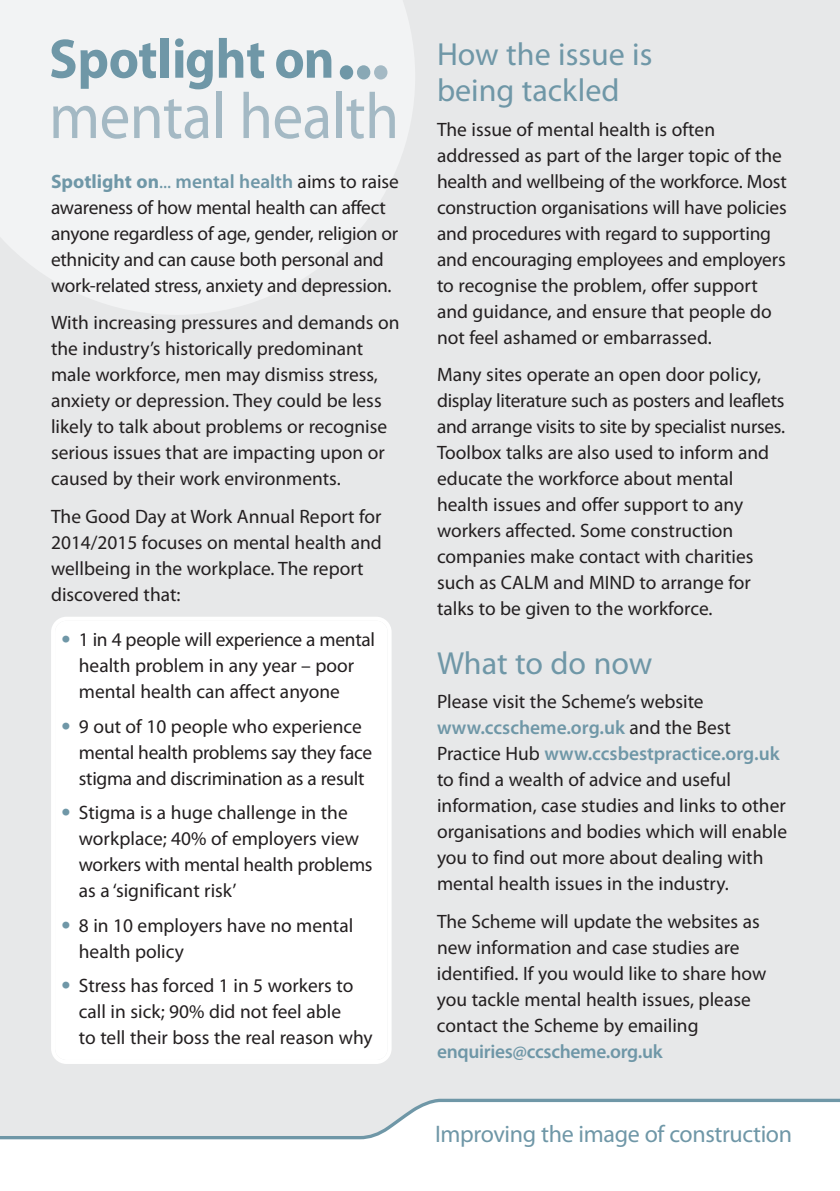
<style>
.page{position:relative;width:840px;height:1191px;background:#fff}
.page>*{position:absolute;margin:0;border:0;box-sizing:border-box;transform-origin:0 0}
.t1{font:65.2px "Myriad Pro";letter-spacing:-.01em;color:#a4b9c4;scale:.94 1}
.t2{font:700 56px "Myriad Pro";letter-spacing:-.005em;color:#6f97a7;scale:.94 1}
.t3{font:32px/36px "Myriad Pro";color:#6f97a7}
.t4{font:24px "Myriad Pro";letter-spacing:-.015em;color:#6f97a7}
.t5{font:19.4px/26px "Myriad Pro";color:#231f20}
.t6{font:600 19.4px "Myriad Pro";letter-spacing:-.015em;color:#6f97a7}
.s1{font-weight:700;color:#6f97a7}
.s2{color:#6f97a7}
.s3{font-weight:600;color:#6f97a7}
.s4{font-family:"Helvetica Neue";font-weight:800;color:#6f97a7}
</style>
<div class="page">
<div style="left:0;top:0;width:839px;height:1172px;background:#e7e8e9"></div>
<svg style="left:0;top:1098px;width:839px;height:74px;fill:#fff"></svg>
<svg style="left:0;top:0;width:415px;height:314px;fill:#f2f3f4"></svg>
<div style="left:339px;top:65px;width:14px;height:14px;background:#6f97a7;border-radius:50%"></div>
<div style="left:357px;top:65px;width:13px;height:14px;background:#89a8b5;border-radius:50%"></div>
<div style="left:374px;top:65px;width:13px;height:14px;background:#a4b9c4;border-radius:50%"></div>
<div style="left:51px;top:617px;width:340px;height:447px;background:#fff"></div>
<h2 class="t2" style="left:49px;top:38px;width:305px">Spotlight on</h2>
<h1 class="t1" style="left:49px;top:92px;width:374px">mental health</h1>
<p class="t5" style="left:51px;top:170px;width:349px"><span class="s1">Spotlight on</span><span class="s2">...</span> <span class="s3">mental health</span> aims to raise awareness of how mental health can affect anyone regardless of age, gender, religion or ethnicity and can cause both personal and work-related stress, anxiety and depression.</p>
<p class="t5" style="left:51px;top:311px;width:350px">With increasing pressures and demands on the industry’s historically predominant male workforce, men may dismiss stress, anxiety or depression. They could be less likely to talk about problems or recognise serious issues that are impacting upon or caused by their work environments.</p>
<p class="t5" style="left:51px;top:505px;width:332px">The Good Day at Work Annual Report for 2014/2015 focuses on mental health and wellbeing in the workplace. The report discovered that:</p>
<p class="t5" style="left:79px;top:628px;width:297px;text-indent:-18px"><span class="s4">•</span> 1 in 4 people will experience a mental health problem in any year – poor mental health can affect anyone</p>
<p class="t5" style="left:79px;top:715px;width:295px;text-indent:-18px"><span class="s4">•</span> 9 out of 10 people who experience mental health problems say they face stigma and discrimination as a result</p>
<p class="t5" style="left:79px;top:801px;width:295px;text-indent:-18px"><span class="s4">•</span> Stigma is a huge challenge in the workplace; 40% of employers view workers with mental health problems as a ‘significant risk’</p>
<p class="t5" style="left:79px;top:914px;width:276px;text-indent:-18px"><span class="s4">•</span> 8 in 10 employers have no mental health policy</p>
<p class="t5" style="left:79px;top:974px;width:295px;text-indent:-18px"><span class="s4">•</span> Stress has forced 1 in 5 workers to call in sick; 90% did not feel able<br>to tell their boss the real reason why</p>
<h3 class="t3" style="left:437px;top:39px;width:217px">How the issue is being tackled</h3>
<p class="t5" style="left:437px;top:118px;width:351px">The issue of mental health is often addressed as part of the larger topic of the health and wellbeing of the workforce. Most construction organisations will have policies and procedures with regard to supporting and encouraging employees and employers to recognise the problem, offer support and guidance, and ensure that people do not feel ashamed or embarrassed.</p>
<p class="t5" style="left:437px;top:363px;width:349px">Many sites operate an open door policy, display literature such as posters and leaflets and arrange visits to site by specialist nurses.<br>Toolbox talks are also used to inform and educate the workforce about mental health issues and offer support to any workers affected. Some construction companies make contact with charities such as CALM and MIND to arrange for talks to be given to the workforce.</p>
<h3 class="t3" style="left:437px;top:647px;width:217px">What to do now</h3>
<p class="t5" style="left:437px;top:690px;width:351px">Please visit the Scheme’s website <span class="s3">www.ccscheme.org.uk</span> and the Best Practice Hub <span class="s3">www.ccsbestpractice.org.uk </span>to find a wealth of advice and useful information, case studies and links to other organisations and bodies which will enable you to find out more about dealing with mental health issues in the industry.</p>
<p class="t5" style="left:437px;top:909px;width:330px">The Scheme will update the websites as new information and case studies are identified. If you would like to share how you tackle mental health issues, please contact the Scheme by emailing</p>
<p class="t6" style="left:437px;top:1044px;width:227px">enquiries@ccscheme.org.uk</p>
<p class="t4" style="left:435px;top:1124px;width:358px">Improving the image of construction</p>
</div>
